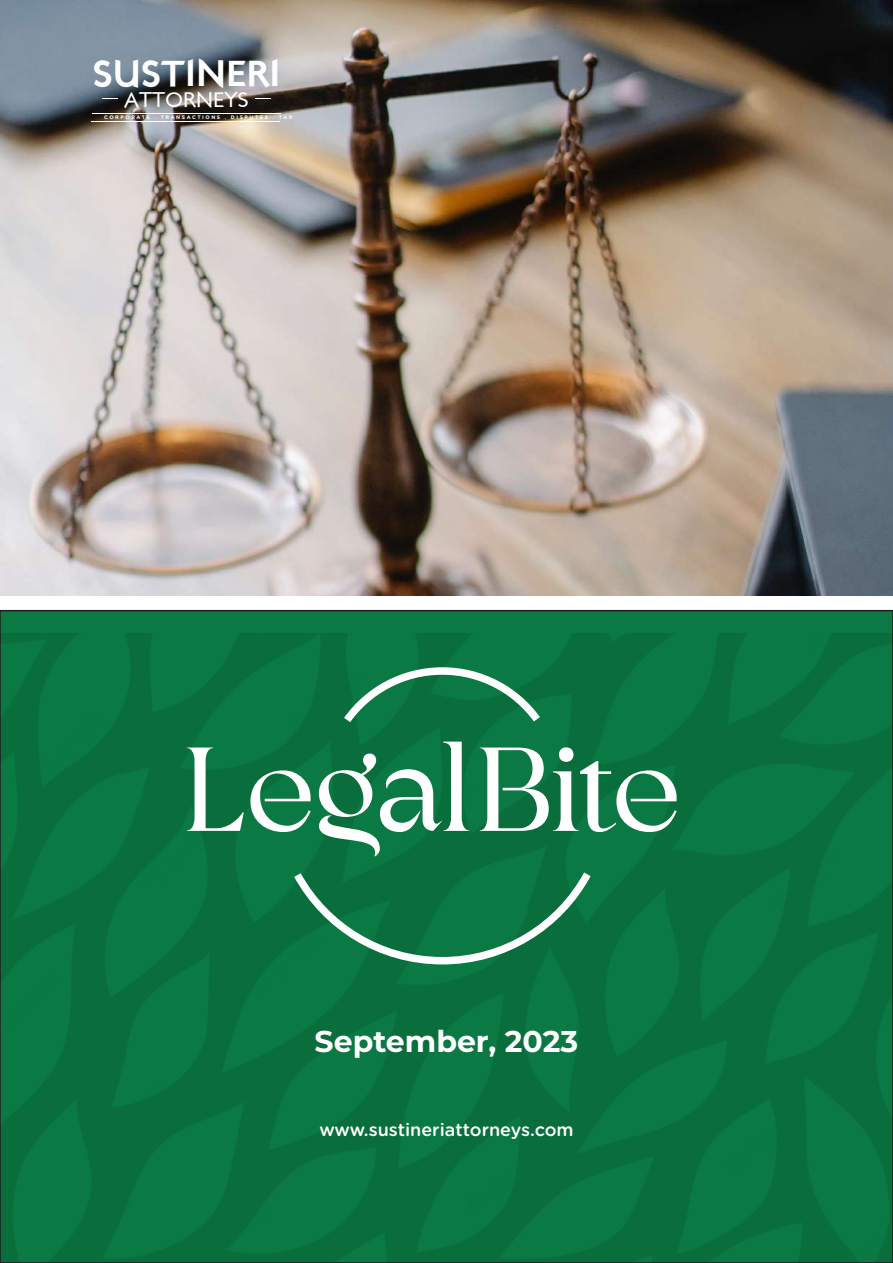
<style>
.page{position:relative;width:893px;height:1263px;background:#fff}
.page>*{position:absolute;margin:0;border:0;box-sizing:border-box;transform-origin:0 0}
.t1{font:118.95px "Binerka Demo";color:#fff}
.t2{font:36.6px "London Two";color:#fff}
.t3{font:700 30px "Montserrat";color:#fff}
.t4{font:21.45px "London Between";color:#fff}
.t5{font:500 18px "Gotham Rounded";color:#fff}
.t6{font:700 5.1px "Gotham Rounded";letter-spacing:.305em;color:#fff}
</style>
<div class="page">
<img style="left:0;top:0;width:893px;height:595px">
<div style="left:0;top:611px;width:893px;height:652px;background:#0a7943"></div>
<img style="left:0;top:634px;width:893px;height:629px">
<svg style="left:102px;top:99px;width:16px;height:1px"></svg>
<svg style="left:255px;top:98px;width:16px;height:1px"></svg>
<hr style="left:92px;top:113px;width:189px;height:1px;background:#fff">
<hr style="left:92px;top:121px;width:188px;height:1px;background:#fff">
<svg style="left:287px;top:864px;width:311px;height:104px"></svg>
<svg style="left:337px;top:663px;width:210px;height:67px"></svg>
<h2 class="t2" style="left:93px;top:50px;width:190px">SUSTINERI</h2>
<h3 class="t4" style="left:124px;top:87px;width:126px">ATTORNEYS</h3>
<p class="t6" style="left:104px;top:114px;width:190px">CORPORATE . TRANSACTIONS . DISPUTES . TAX</p>
<h1 class="t1" style="left:186px;top:737px;width:496px">LegalBite</h1>
<h3 class="t3" style="left:315px;top:1021px;width:265px">September, 2023</h3>
<h3 class="t5" style="left:319px;top:1117px;width:256px">www.sustineriattorneys.com</h3>
</div>
